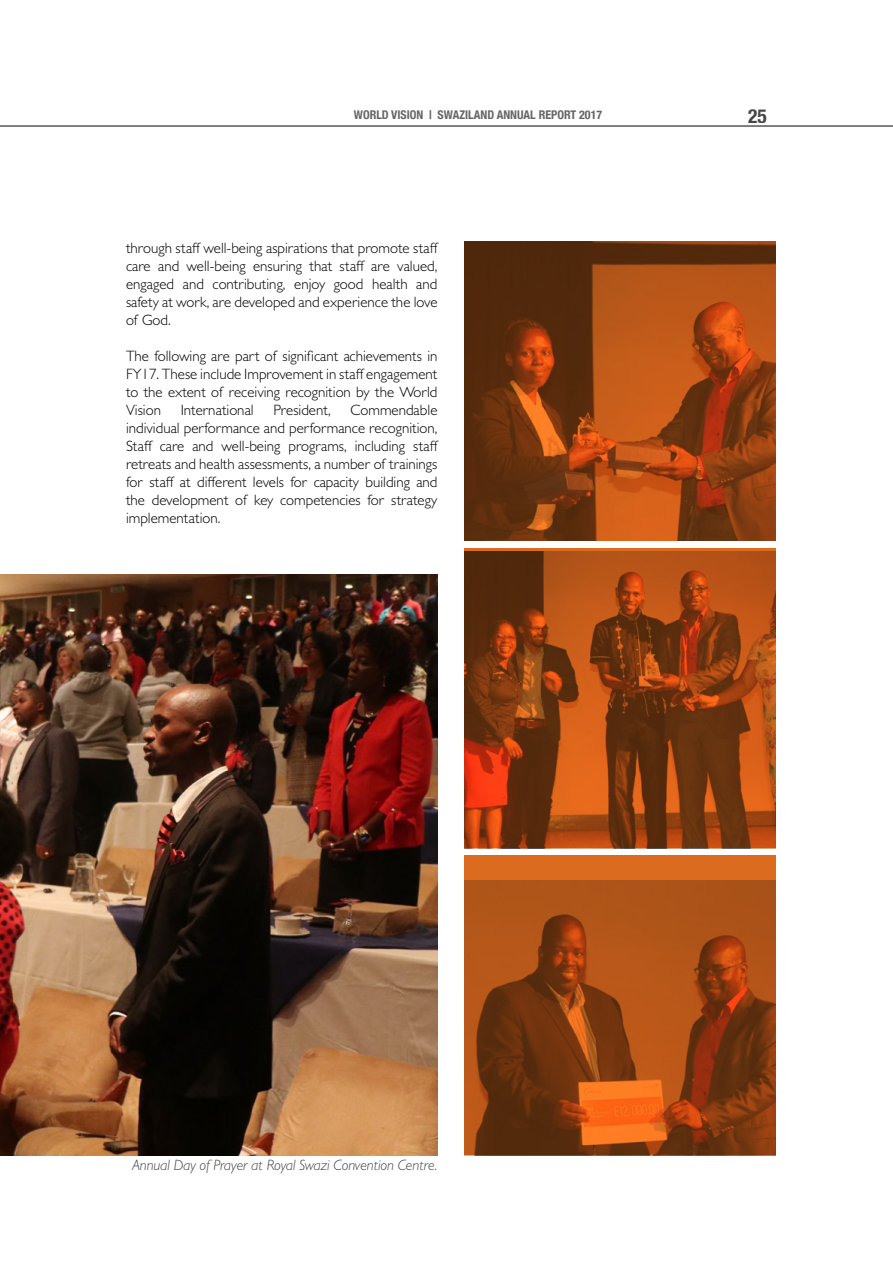
<style>
.page{position:relative;width:893px;height:1263px;background:#fff}
.page>*{position:absolute;margin:0;border:0;box-sizing:border-box;transform-origin:0 0}
.t1{font:700 condensed 19.5px "Helvetica Neue";color:#464547}
.t2{font:300 15px/18px "Gill Sans MT Pro";color:#000;text-align:justify}
.t3{font:italic 300 15px "Gill Sans MT Pro";color:#464547}
.t4{font:700 condensed 12px "Helvetica Neue";color:#666}
</style>
<div class="page">
<hr style="left:0;top:126px;width:893px;height:1px;background:#000">
<svg style="left:464px;top:241px;width:312px;height:300px;background:#8d4012"></svg>
<svg style="left:464px;top:548px;width:312px;height:300px;background:#934112"></svg>
<svg style="left:464px;top:855px;width:312px;height:300px;background:#9e4915"></svg>
<img style="left:0;top:574px;width:437px;height:581px">
<p class="t4" style="left:354px;top:108px;width:250px">WORLD VISION | SWAZILAND ANNUAL REPORT 2017</p>
<h1 class="t1" style="left:748px;top:104px;width:20px">25</h1>
<p class="t2" style="left:126px;top:239px;width:314px">through staff well-being aspirations that promote staff care and well-being ensuring that staff are valued, engaged and contributing, enjoy good health and safety at work, are developed and experience the love of God.</p>
<p class="t2" style="left:126px;top:347px;width:313px">The following are part of significant achievements in FY17. These include Improvement in staff engagement to the extent of receiving recognition by the World Vision</p>
<p class="t2" style="left:126px;top:401px;width:314px;text-indent:224px">Commendable individual performance and performance recognition, Staff care and well-being programs, including staff retreats and health assessments, a number of trainings for staff at different levels for capacity building and the development of key competencies for strategy implementation.</p>
<p class="t2" style="left:181px;top:401px;width:75px">International</p>
<p class="t2" style="left:273px;top:401px;width:59px">President,</p>
<p class="t3" style="left:132px;top:1156px;width:307px">Annual Day of Prayer at Royal Swazi Convention Centre.</p>
</div>
